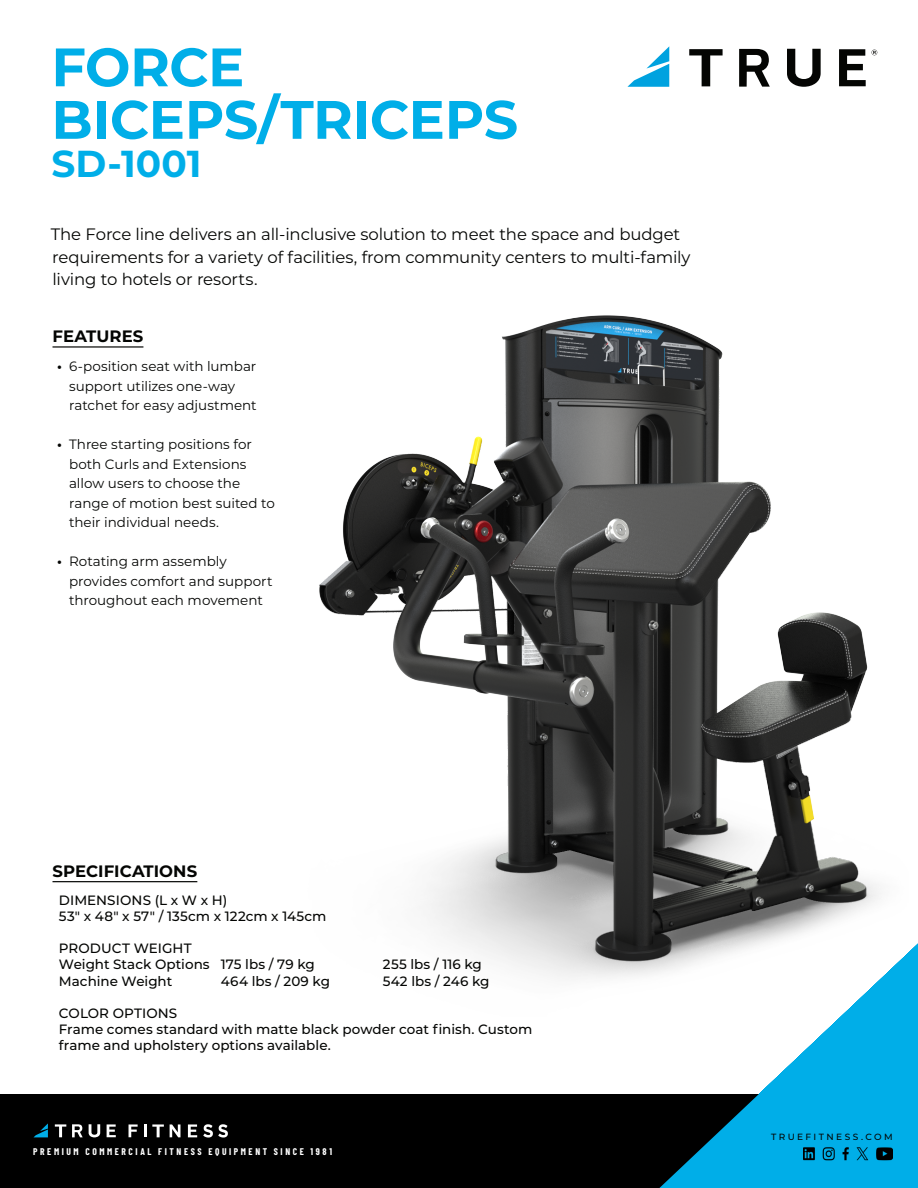
<style>
.page{position:relative;width:918px;height:1188px;background:#fff}
.page>*{position:absolute;margin:0;border:0;box-sizing:border-box;transform-origin:0 0}
.t1{font:700 54px "Montserrat";letter-spacing:-.01em;color:#00aee8}
.t2{font:700 37.5px "Montserrat";color:#00aee8}
.t3{font:16.5px/22.5px "Montserrat";letter-spacing:-.01em;color:#040503}
.Force{font:700 16.5px "Montserrat";letter-spacing:.005em;color:#040503}
.t4{font:13.5px/19.5px "Montserrat";color:#040503}
.t5{font:500 13.5px/16.2px "Montserrat";color:#040503}
.t6{font:700 13.5px "Montserrat";color:#040503}
.t7{font:500 10.65px "Gotham Condensed";letter-spacing:.27em;color:#fff}
.t8{font:500 9px "Gotham";letter-spacing:.295em;color:#040503}
.t9{font:500 9px "Montserrat";letter-spacing:.27em;color:#040503}
</style>
<div class="page">
<img style="left:319px;top:315px;width:562px;height:663px">
<svg style="left:627px;top:46px;width:42px;height:41px"></svg>
<svg style="left:787px;top:49px;width:34px;height:38px"></svg>
<svg style="left:839px;top:49px;width:27px;height:37px"></svg>
<svg style="left:689px;top:49px;width:34px;height:37px"></svg>
<svg style="left:739px;top:49px;width:31px;height:38px"></svg>
<svg style="left:872px;top:50px;width:5px;height:5px"></svg>
<hr style="left:53px;top:346px;width:90px;height:2px;background:#040503">
<hr style="left:53px;top:881px;width:144px;height:1px;background:#040503">
<div style="left:0;top:1095px;width:918px;height:93px;background:#000"></div>
<svg style="left:659px;top:944px;width:259px;height:244px;fill:#00aee8"></svg>
<svg style="left:34px;top:1123px;width:14px;height:14px"></svg>
<svg style="left:89px;top:1124px;width:11px;height:13px"></svg>
<svg style="left:107px;top:1124px;width:9px;height:13px"></svg>
<svg style="left:55px;top:1124px;width:11px;height:13px"></svg>
<svg style="left:72px;top:1124px;width:11px;height:13px"></svg>
<svg style="left:129px;top:1124px;width:9px;height:13px"></svg>
<svg style="left:144px;top:1124px;width:20px;height:13px"></svg>
<svg style="left:170px;top:1124px;width:10px;height:13px"></svg>
<svg style="left:188px;top:1124px;width:9px;height:13px"></svg>
<svg style="left:203px;top:1124px;width:25px;height:14px"></svg>
<p class="t1" style="left:51px;top:28px;width:194px">FORCE</p>
<p class="t1" style="left:51px;top:81px;width:468px">BICEPS/TRICEPS</p>
<p class="t2" style="left:51px;top:137px;width:151px">SD-1001</p>
<p class="t3" style="left:51px;top:223px;width:641px">The Force line delivers an all-inclusive solution to meet the space and budget requirements for a variety of facilities, from community centers to multi-family living to hotels or resorts.</p>
<p class="Force" style="left:53px;top:324px;width:92px">FEATURES</p>
<p class="t4" style="left:69px;top:356px;width:189px">6-position seat with lumbar support utilizes one-way ratchet for easy adjustment</p>
<p class="t4" style="left:69px;top:434px;width:207px">Three starting positions for both Curls and Extensions allow users to choose the range of motion best suited to their individual needs.</p>
<p class="t4" style="left:69px;top:551px;width:205px">Rotating arm assembly provides comfort and support throughout each movement</p>
<p class="t6" style="left:57px;top:357px;width:6px">•</p>
<p class="t6" style="left:57px;top:435px;width:6px">•</p>
<p class="t6" style="left:57px;top:552px;width:6px">•</p>
<p class="Force" style="left:53px;top:859px;width:146px">SPECIFICATIONS</p>
<p class="t5" style="left:59px;top:891px;width:170px">DIMENSIONS (L x W x H)</p>
<p class="t5" style="left:59px;top:907px;width:269px">53" x 48" x 57" / 135cm x 122cm x 145cm</p>
<p class="t5" style="left:59px;top:940px;width:134px">PRODUCT WEIGHT</p>
<p class="t5" style="left:59px;top:956px;width:257px">Weight Stack Options 175 lbs / 79 kg</p>
<p class="t5" style="left:383px;top:956px;width:100px">255 lbs / 116 kg</p>
<p class="t5" style="left:59px;top:972px;width:115px">Machine Weight</p>
<p class="t5" style="left:221px;top:972px;width:111px">464 lbs / 209 kg</p>
<p class="t5" style="left:383px;top:972px;width:108px">542 lbs / 246 kg</p>
<p class="t5" style="left:59px;top:1005px;width:120px">COLOR OPTIONS</p>
<p class="t5" style="left:59px;top:1021px;width:475px">Frame comes standard with matte black powder coat finish. Custom frame and upholstery options available.</p>
<p class="t7" style="left:33px;top:1145px;width:295px">PREMIUM COMMERCIAL FITNESS EQUIPMENT SINCE 1981</p>
<p class="t8" style="left:767px;top:1129px;width:128px">TRUEFITNESS.COM</p>
<p class="t9" style="left:771px;top:1130px;width:123px">TRUEFITNESS.COM</p>
</div>
